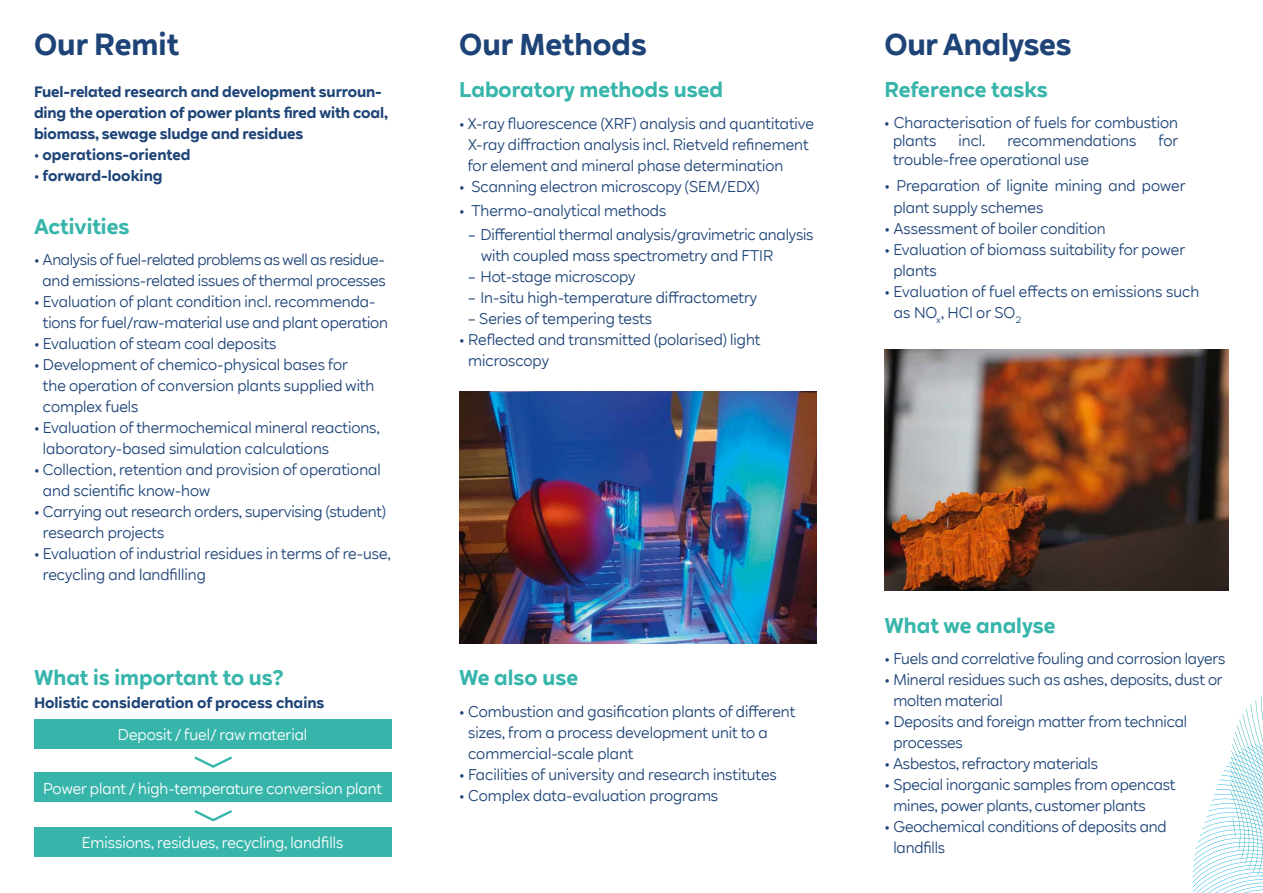
<style>
.page{position:relative;width:1263px;height:893px;background:#fff}
.page>*{position:absolute;margin:0;border:0;box-sizing:border-box;transform-origin:0 0}
.t1{font:700 30px "RWE Sans";color:#1e4477}
.t2{font:700 21px "RWE Sans";color:#37b5ab}
.t3{font:15px/21px "RWE Sans";color:#1e4477}
.t4{font:700 15px/21px "RWE Sans";letter-spacing:-.01em;color:#1e4477}
.t5{font:15px "RWE Sans";color:#fff}
.t6{font:15px/21px "RWE Sans";letter-spacing:-.02em;color:#1e4477;text-align:center}
</style>
<div class="page">
<div style="left:34px;top:719px;width:357px;height:30px;background:#37b5ab"></div>
<div style="left:34px;top:772px;width:357px;height:30px;background:#37b5ab"></div>
<div style="left:34px;top:827px;width:357px;height:30px;background:#37b5ab"></div>
<img style="left:459px;top:391px;width:357px;height:252px">
<img style="left:884px;top:349px;width:345px;height:242px">
<svg style="left:194px;top:756px;width:38px;height:12px"></svg>
<svg style="left:194px;top:810px;width:38px;height:12px"></svg>
<svg style="left:1192px;top:696px;width:71px;height:197px"></svg>
<h1 class="t1" style="left:34px;top:26px;width:146px">Our Remit</h1>
<p class="t4" style="left:34px;top:81px;width:356px">Fuel-related research and development surroun&shy;ding the operation of power plants fired with coal, biomass, sewage sludge and residues</p>
<p class="t4" style="left:34px;top:144px;width:158px">• operations-oriented</p>
<p class="t4" style="left:34px;top:165px;width:130px">• forward-looking</p>
<h2 class="t2" style="left:34px;top:213px;width:97px">Activities</h2>
<p class="t6" style="left:34px;top:249px;width:353px">• Analysis of fuel-related problems as well as residue&shy;and emissions-related issues of thermal processes</p>
<p class="t3" style="left:43px;top:291px;width:346px;text-indent:-9px">• Evaluation of plant condition incl. recommenda&shy;tions for fuel/raw-material use and plant operation</p>
<p class="t3" style="left:34px;top:333px;width:244px">• Evaluation of steam coal deposits</p>
<p class="t3" style="left:43px;top:354px;width:333px;text-indent:-9px">• Development of chemico-physical bases for the operation of conversion plants supplied with complex fuels</p>
<p class="t3" style="left:43px;top:417px;width:338px;text-indent:-9px">• Evaluation of thermochemical mineral reactions, laboratory-based simulation calculations</p>
<p class="t3" style="left:43px;top:459px;width:339px;text-indent:-9px">• Collection, retention and provision of operational and scientific know-how</p>
<p class="t3" style="left:43px;top:501px;width:344px;text-indent:-9px">• Carrying out research orders, supervising (student) research projects</p>
<p class="t3" style="left:43px;top:543px;width:350px;text-indent:-9px">• Evaluation of industrial residues in terms of re-use, recycling and landfilling</p>
<h2 class="t2" style="left:34px;top:665px;width:251px">What is important to us?</h2>
<p class="t5" style="left:118px;top:725px;width:191px">Deposit / fuel/ raw material</p>
<p class="t5" style="left:43px;top:779px;width:340px">Power plant / high-temperature conversion plant</p>
<p class="t5" style="left:82px;top:833px;width:263px">Emissions, residues, recycling, landfills</p>
<p class="t4" style="left:34px;top:692px;width:292px">Holistic consideration of process chains</p>
<h1 class="t1" style="left:459px;top:26px;width:189px">Our Methods</h1>
<h1 class="t1" style="left:884px;top:26px;width:188px">Our Analyses</h1>
<h2 class="t2" style="left:459px;top:77px;width:265px">Laboratory methods used</h2>
<p class="t3" style="left:468px;top:113px;width:348px;text-indent:-8px">• X-ray fluorescence (XRF) analysis and quantitative<br>X-ray diffraction analysis incl. Rietveld refinement for element and mineral phase determination</p>
<p class="t3" style="left:459px;top:176px;width:302px">• Scanning electron microscopy (SEM/EDX)</p>
<p class="t3" style="left:459px;top:200px;width:209px">• Thermo-analytical methods</p>
<p class="t3" style="left:481px;top:224px;width:334px;text-indent:-13px">– Differential thermal analysis/gravimetric analysis with coupled mass spectrometry and FTIR</p>
<p class="t3" style="left:468px;top:266px;width:169px">– Hot-stage microscopy</p>
<p class="t3" style="left:468px;top:287px;width:291px">– In-situ high-temperature diffractometry</p>
<p class="t3" style="left:468px;top:308px;width:186px">– Series of tempering tests</p>
<p class="t3" style="left:468px;top:329px;width:294px;text-indent:-9px">• Reflected and transmitted (polarised) light microscopy</p>
<h2 class="t2" style="left:884px;top:77px;width:165px">Reference tasks</h2>
<p class="t3" style="left:893px;top:114px;width:286px;line-height:18px;text-indent:-9px">• Characterisation of fuels for combustion plants</p>
<p class="t3" style="left:958px;top:131px;width:28px">incl.</p>
<p class="t3" style="left:1007px;top:131px;width:130px">recommendations</p>
<p class="t3" style="left:1158px;top:131px;width:21px">for</p>
<p class="t3" style="left:893px;top:149px;width:197px">trouble-free operational use</p>
<p class="t3" style="left:893px;top:176px;width:293px;text-indent:-9px">• Preparation of lignite mining and power plant supply schemes</p>
<p class="t3" style="left:884px;top:218px;width:223px">• Assessment of boiler condition</p>
<p class="t3" style="left:893px;top:239px;width:293px;text-indent:-9px">• Evaluation of biomass suitability for power plants</p>
<p class="t3" style="left:894px;top:281px;width:307px;text-indent:-9px">• Evaluation of fuel effects on emissions such as NO<sub>x</sub>, HCl or SO<sub>2</sub></p>
<h2 class="t2" style="left:459px;top:665px;width:120px">We also use</h2>
<p class="t3" style="left:468px;top:701px;width:328px;text-indent:-9px">• Combustion and gasification plants of different sizes, from a process development unit to a commercial-scale plant</p>
<p class="t3" style="left:459px;top:764px;width:319px">• Facilities of university and research institutes</p>
<p class="t3" style="left:459px;top:785px;width:260px">• Complex data-evaluation programs</p>
<h2 class="t2" style="left:884px;top:612px;width:172px">What we analyse</h2>
<p class="t3" style="left:884px;top:648px;width:342px">• Fuels and correlative fouling and corrosion layers</p>
<p class="t3" style="left:893px;top:669px;width:331px;text-indent:-9px">• Mineral residues such as ashes, deposits, dust or molten material</p>
<p class="t3" style="left:893px;top:711px;width:295px;text-indent:-9px">• Deposits and foreign matter from technical processes</p>
<p class="t3" style="left:884px;top:753px;width:215px">• Asbestos, refractory materials</p>
<p class="t3" style="left:893px;top:774px;width:283px;text-indent:-9px">• Special inorganic samples from opencast mines, power plants, customer plants</p>
<p class="t3" style="left:893px;top:816px;width:275px;text-indent:-9px">• Geochemical conditions of deposits and landfills</p>
</div>
